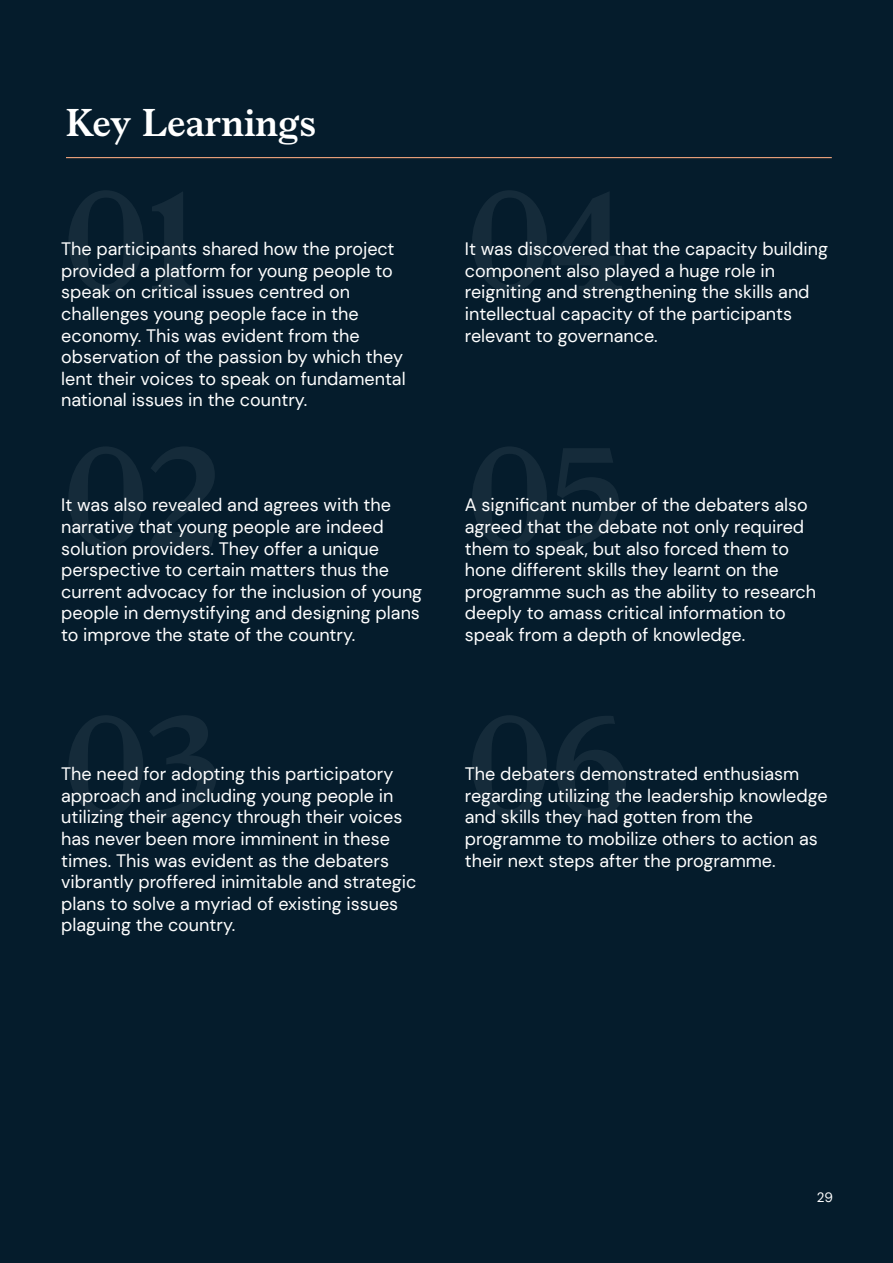
<style>
.page{position:relative;width:893px;height:1263px;background:#051c2c}
.page>*{position:absolute;margin:0;border:0;box-sizing:border-box;transform-origin:0 0}
.t1{font:700 142.2px "Bower";color:#fff}
.t2{font:700 39px "Bower";color:#fff}
.t3{font:18px/21.6px "DM Sans";color:#fff}
.t4{font:13.5px "DM Sans";color:#fff}
</style>
<div class="page">
<hr style="left:66px;top:157px;width:766px;height:1px;background:#f2a47c">
<h2 class="t2" style="left:66px;top:94px;width:251px">Key Learnings</h2>
<h1 class="t1" style="left:65px;top:137px;width:136px">01</h1>
<p class="t3" style="left:61px;top:238px;width:346px">The participants shared how the project provided a platform for young people to speak on critical issues centred on challenges young people face in the economy. This was evident from the observation of the passion by which they lent their voices to speak on fundamental national issues in the country.</p>
<h1 class="t1" style="left:65px;top:393px;width:157px">02</h1>
<p class="t3" style="left:61px;top:581px;width:363px">current advocacy for the inclusion of young people in demystifying and designing plans to improve the state of the country.</p>
<p class="t3" style="left:61px;top:494px;width:331px">It was also revealed and agrees with the narrative that young people are indeed solution providers. They offer a unique perspective to certain matters thus the</p>
<h1 class="t1" style="left:65px;top:662px;width:158px">03</h1>
<p class="t3" style="left:61px;top:849px;width:357px">times. This was evident as the debaters vibrantly proffered inimitable and strategic plans to solve a myriad of existing issues plaguing the country.</p>
<p class="t3" style="left:61px;top:763px;width:343px">The need for adopting this participatory approach and including young people in utilizing their agency through their voices has never been more imminent in these</p>
<h1 class="t1" style="left:469px;top:137px;width:160px">04</h1>
<p class="t3" style="left:465px;top:324px;width:194px">relevant to governance.</p>
<p class="t3" style="left:465px;top:238px;width:365px">It was discovered that the capacity building component also played a huge role in reigniting and strengthening the skills and intellectual capacity of the participants</p>
<h1 class="t1" style="left:469px;top:393px;width:157px">05</h1>
<p class="t3" style="left:465px;top:581px;width:353px">programme such as the ability to research deeply to amass critical information to speak from a depth of knowledge.</p>
<p class="t3" style="left:465px;top:494px;width:345px">A significant number of the debaters also agreed that the debate not only required them to speak, but also forced them to hone different skills they learnt on the</p>
<h1 class="t1" style="left:469px;top:662px;width:163px">06</h1>
<p class="t3" style="left:465px;top:849px;width:312px">their next steps after the programme.</p>
<p class="t3" style="left:465px;top:763px;width:364px">The debaters demonstrated enthusiasm regarding utilizing the leadership knowledge and skills they had gotten from the programme to mobilize others to action as</p>
<p class="t4" style="left:817px;top:1189px;width:18px">29</p>
</div>
